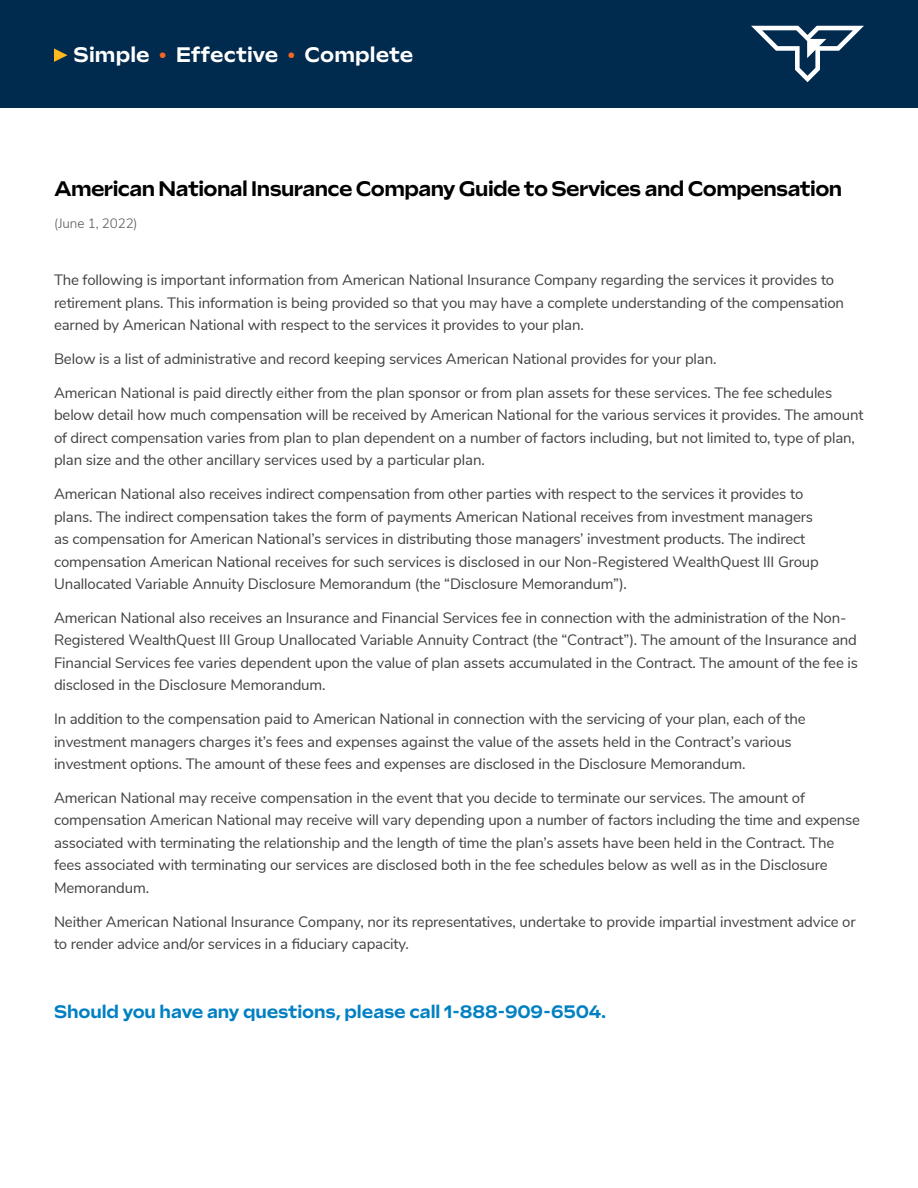
<style>
.page{position:relative;width:918px;height:1188px;background:#fff}
.page>*{position:absolute;margin:0;border:0;box-sizing:border-box;transform-origin:0 0}
.t1{font:300 21px "Sculpin Var Roman";letter-spacing:-.03em;color:#000}
.t2{font:300 21px "Sculpin Var Roman";letter-spacing:.005em;color:#fff}
.t3{font:300 18px "Sculpin Var Roman";letter-spacing:-.005em;color:#0080c3}
.t4{font:15px/22.5px "Nunito Sans";letter-spacing:-.01em;color:#414042}
.t5{font:300 13.5px "Nunito Sans";letter-spacing:-.005em;color:#58595b}
.s1{color:#f26725}
</style>
<div class="page">
<div style="left:0;top:0;width:918px;height:108px;background:#002a4e"></div>
<svg style="left:54px;top:48px;width:14px;height:14px"></svg>
<svg style="left:751px;top:26px;width:113px;height:56px"></svg>
<h1 class="t2" style="left:74px;top:43px;width:341px">Simple <span class="s1">•</span> Effective <span class="s1">•</span> Complete</h1>
<h1 class="t1" style="left:54px;top:177px;width:790px">American National Insurance Company Guide to Services and Compensation</h1>
<p class="t5" style="left:54px;top:213px;width:85px">(June 1, 2022)</p>
<p class="t4" style="left:54px;top:268px;width:792px">The following is important information from American National Insurance Company regarding the services it provides to retirement plans. This information is being provided so that you may have a complete understanding of the compensation earned by American National with respect to the services it provides to your plan.</p>
<p class="t4" style="left:54px;top:347px;width:664px">Below is a list of administrative and record keeping services American National provides for your plan.</p>
<p class="t4" style="left:54px;top:380px;width:811px">American National is paid directly either from the plan sponsor or from plan assets for these services. The fee schedules below detail how much compensation will be received by American National for the various services it provides. The amount of direct compensation varies from plan to plan dependent on a number of factors including, but not limited to, type of plan, plan size and the other ancillary services used by a particular plan.</p>
<p class="t4" style="left:54px;top:482px;width:766px">American National also receives indirect compensation from other parties with respect to the services it provides to plans. The indirect compensation takes the form of payments American National receives from investment managers as compensation for American National’s services in distributing those managers’ investment products. The indirect compensation American National receives for such services is disclosed in our Non‐Registered WealthQuest III Group Unallocated Variable Annuity Disclosure Memorandum (the “Disclosure Memorandum”).</p>
<p class="t4" style="left:54px;top:605px;width:806px">American National also receives an Insurance and Financial Services fee in connection with the administration of the Non‐ Registered WealthQuest III Group Unallocated Variable Annuity Contract (the “Contract”). The amount of the Insurance and Financial Services fee varies dependent upon the value of plan assets accumulated in the Contract. The amount of the fee is disclosed in the Disclosure Memorandum.</p>
<p class="t4" style="left:54px;top:707px;width:753px">In addition to the compensation paid to American National in connection with the servicing of your plan, each of the investment managers charges it’s fees and expenses against the value of the assets held in the Contract’s various investment options. The amount of these fees and expenses are disclosed in the Disclosure Memorandum.</p>
<p class="t4" style="left:54px;top:785px;width:808px">American National may receive compensation in the event that you decide to terminate our services. The amount of compensation American National may receive will vary depending upon a number of factors including the time and expense associated with terminating the relationship and the length of time the plan’s assets have been held in the Contract. The fees associated with terminating our services are disclosed both in the fee schedules below as well as in the Disclosure Memorandum.</p>
<p class="t4" style="left:54px;top:909px;width:803px">Neither American National Insurance Company, nor its representatives, undertake to provide impartial investment advice or to render advice and/or services in a fiduciary capacity.</p>
<p class="t3" style="left:54px;top:1001px;width:554px">Should you have any questions, please call 1-888-909-6504.</p>
</div>
